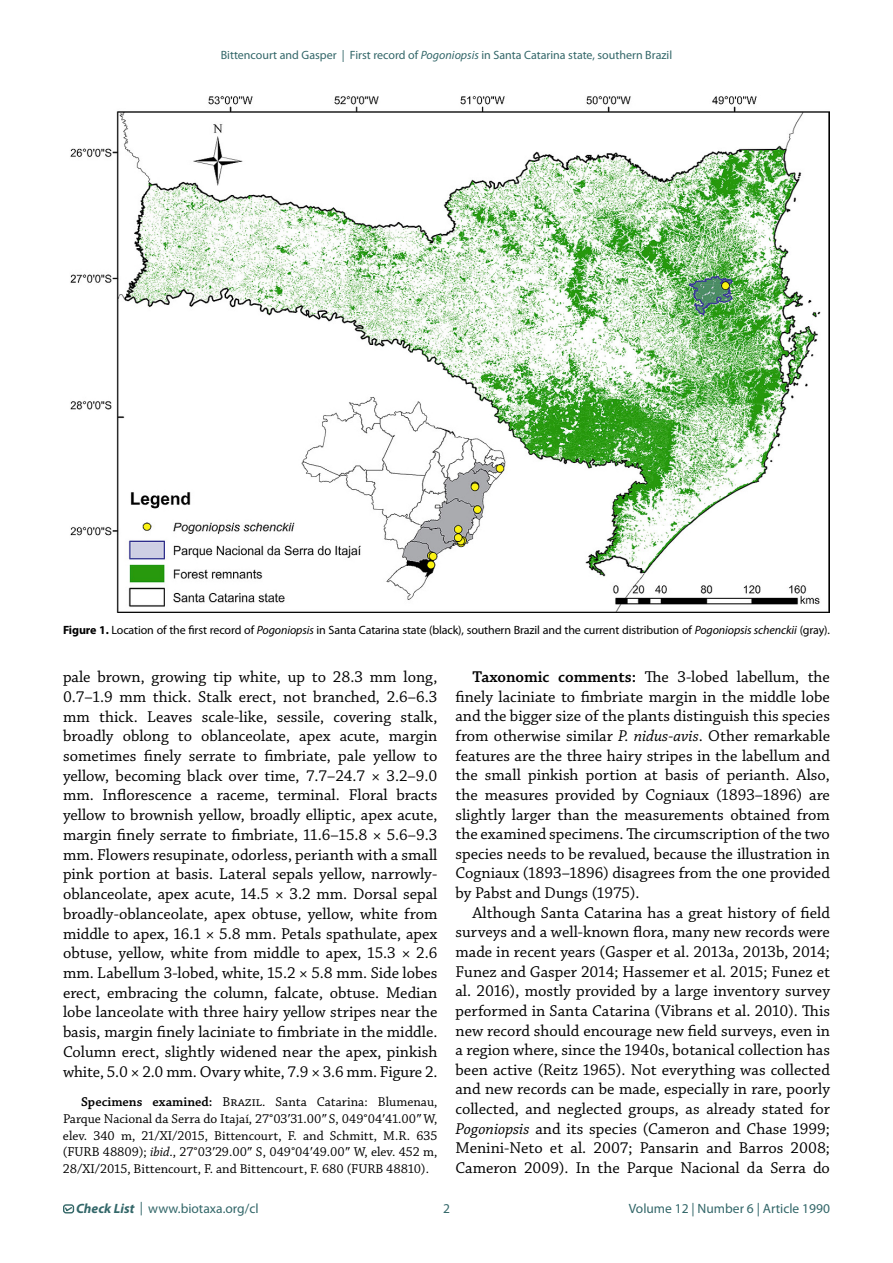
<style>
.page{position:relative;width:893px;height:1263px;background:#fff}
.page>*{position:absolute;margin:0;border:0;box-sizing:border-box;transform-origin:0 0}
.t1{font:16.5px/19.6px "Chaparral Pro";color:#000;text-align:justify}
.t2{font:13.5px/16.8px "Chaparral Pro";color:#000;text-align:justify}
.t3{font:13.5px "Myriad Pro";color:#336769}
.t4{font:12px "Myriad Pro";letter-spacing:-.01em;color:#000}
.t5{font:12px "Myriad Pro";color:#336769}
.s1{font-style:italic}
.s2{font-weight:700}
.s3{font-weight:600}
.s4{font-family:"Times New Roman"}
.s5{font-weight:700;font-style:italic}
</style>
<div class="page">
<div style="left:63px;top:1204px;width:11px;height:9px;border:1px solid #336767;border-radius:2px"></div>
<svg style="left:64px;top:1206px;width:9px;height:6px"></svg>
<img style="left:70px;top:95px;width:760px;height:517px">
<p class="t5" style="left:221px;top:47px;width:453px">Bittencourt and Gasper | First record of <span class="s1">Pogoniopsis</span> in Santa Catarina state, southern Brazil</p>
<p class="t4" style="left:63px;top:622px;width:769px"><span class="s2">Figure 1.</span> Location of the first record of <span class="s1">Pogoniopsis</span> in Santa Catarina state (black), southern Brazil and the current distribution of <span class="s1">Pogoniopsis schenckii</span> (gray).</p>
<p class="t1" style="left:63px;top:668px;width:376px">pale brown, growing tip white, up to 28.3 mm long, 0.7–1.9 mm thick. Stalk erect, not branched, 2.6–6.3 mm thick. Leaves scale-like, sessile, covering stalk, broadly oblong to oblanceolate, apex acute, margin sometimes finely serrate to fimbriate, pale yellow to yellow, becoming black over time, 7.7–24.7 × 3.2–9.0 mm. Inflorescence a raceme, terminal. Floral bracts yellow to brownish yellow, broadly elliptic, apex acute, margin finely serrate to fimbriate, 11.6–15.8 × 5.6–9.3 mm. Flowers resupinate, odorless, perianth with a small pink portion at basis. Lateral sepals yellow, narrowly&shy;oblanceolate, apex acute, 14.5 × 3.2 mm. Dorsal sepal broadly-oblanceolate, apex obtuse, yellow, white from middle to apex, 16.1 × 5.8 mm. Petals spathulate, apex obtuse, yellow, white from middle to apex, 15.3 × 2.6 mm. Labellum 3-lobed, white, 15.2 × 5.8 mm. Side lobes erect, embracing the column, falcate, obtuse. Median lobe lanceolate with three hairy yellow stripes near the basis, margin finely laciniate to fimbriate in the middle.<br>Column erect, slightly widened near the apex, pinkish white, 5.0 × 2.0 mm. Ovary white, 7.9 × 3.6 mm. Figure 2.</p>
<p class="t2" style="left:63px;top:1094px;width:376px;text-indent:18px"><span class="s3">Specimens examined:</span> Brazil. Santa Catarina: Blumenau, Parque Nacional da Serra do Itajaí, 27°03<span class="s4">′</span>31.00<span class="s4">″</span> S, 049°04<span class="s4">′</span>41.00<span class="s4">″</span>W, elev. 340 m, 21/XI/2015, Bittencourt, F. and Schmitt, M.R. 635 (FURB 48809); <span class="s1">ibid</span>., 27°03<span class="s4">′</span>29.00<span class="s4">″</span> S, 049°04<span class="s4">′</span>49.00<span class="s4">″</span> W, elev. 452 m, 28/XI/2015, Bittencourt, F. and Bittencourt, F. 680 (FURB 48810).</p>
<p class="t1" style="left:455px;top:668px;width:376px;text-indent:17px"><span class="s3">Taxonomic comments:</span> The 3-lobed labellum, the finely laciniate to fimbriate margin in the middle lobe and the bigger size of the plants distinguish this species from otherwise similar <span class="s1">P. nidus-avis</span>. Other remarkable features are the three hairy stripes in the labellum and the small pinkish portion at basis of perianth. Also, the measures provided by Cogniaux (1893–1896) are slightly larger than the measurements obtained from the examined specimens. The circumscription of the two species needs to be revalued, because the illustration in Cogniaux (1893–1896) disagrees from the one provided by Pabst and Dungs (1975).</p>
<p class="t1" style="left:455px;top:903px;width:376px;text-indent:17px">Although Santa Catarina has a great history of field surveys and a well-known flora, many new records were made in recent years (Gasper et al. 2013a, 2013b, 2014; Funez and Gasper 2014; Hassemer et al. 2015; Funez et al. 2016), mostly provided by a large inventory survey performed in Santa Catarina (Vibrans et al. 2010). This new record should encourage new field surveys, even in a region where, since the 1940s, botanical collection has been active (Reitz 1965). Not everything was collected and new records can be made, especially in rare, poorly collected, and neglected groups, as already stated for <span class="s1">Pogoniopsis</span> and its species (Cameron and Chase 1999; Menini-Neto et al. 2007; Pansarin and Barros 2008; Cameron 2009). In the Parque Nacional da Serra do</p>
<p class="t3" style="left:76px;top:1200px;width:184px"><span class="s5">Check List</span> | www.biotaxa.org/cl</p>
<p class="t3" style="left:443px;top:1200px;width:8px">2</p>
<p class="t3" style="left:629px;top:1200px;width:203px">Volume 12 | Number 6 | Article 1990</p>
</div>
